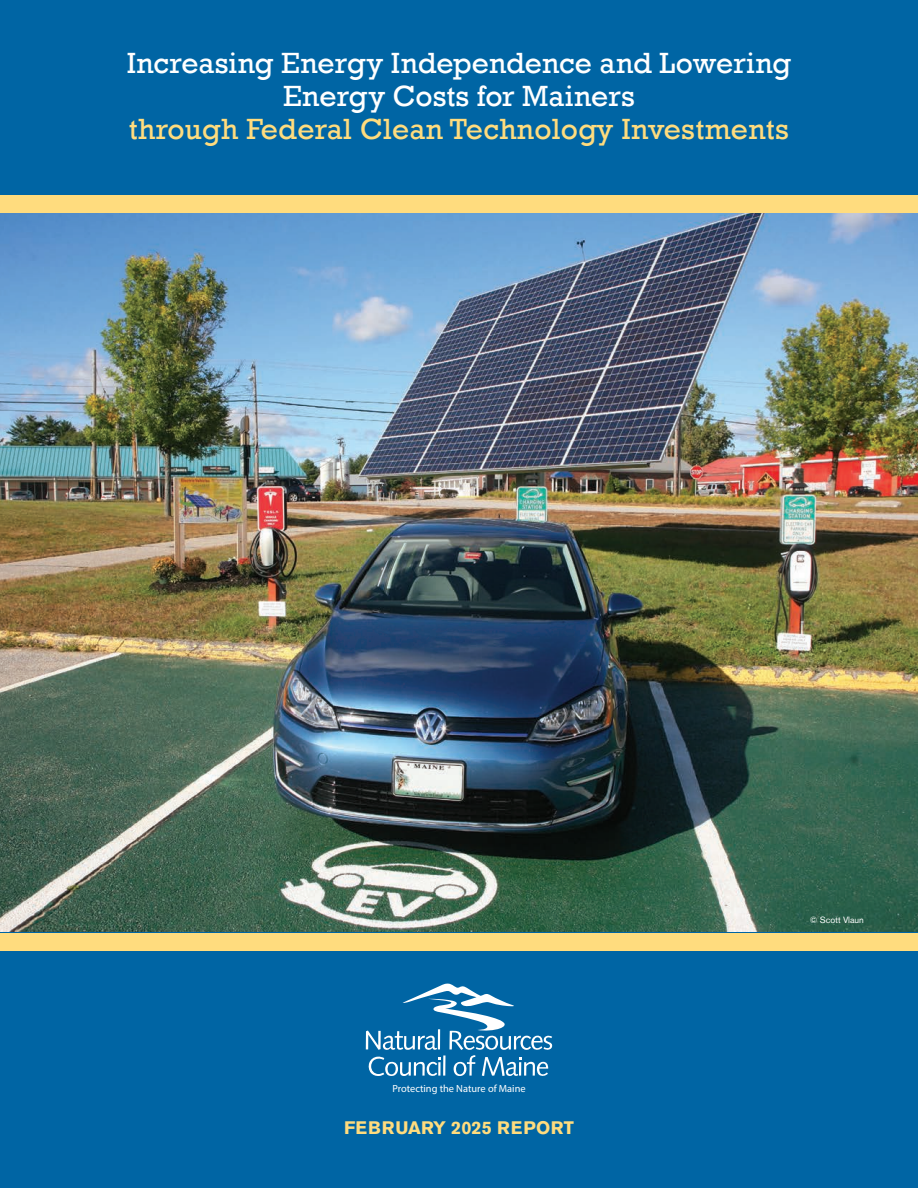
<style>
.page{position:relative;width:918px;height:1188px;background:#fff}
.page>*{position:absolute;margin:0;border:0;box-sizing:border-box;transform-origin:0 0}
.t1{font:30px/33px "Rockwell";color:#fff;text-align:center}
.t2{font:30px "Rockwell";letter-spacing:.01em;color:#ffdc7e}
.t3{font:700 18px "Akzidenz Grotesk Pro";letter-spacing:.01em;color:#ffdc7e}
.t4{font:10.35px "Syntax LT";color:#fff}
.t5{font:9px "Akzidenz Grotesk Pro";color:#fff}
</style>
<div class="page">
<div style="left:0;top:204px;width:918px;height:984px;background:#0065a4"></div>
<img style="left:0;top:212px;width:918px;height:719px">
<svg style="left:366px;top:984px;width:186px;height:92px"></svg>
<div style="left:0;top:0;width:918px;height:204px;background:#0065a4"></div>
<div style="left:0;top:195px;width:918px;height:17px;background:#ffdc7e"></div>
<div style="left:0;top:933px;width:918px;height:18px;background:#ffdc7e"></div>
<p class="t1" style="left:127px;top:47px;width:666px">Increasing Energy Independence and Lowering<br>Energy Costs for Mainers</p>
<p class="t2" style="left:129px;top:112px;width:662px">through Federal Clean Technology Investments</p>
<p class="t4" style="left:392px;top:1082px;width:135px">Protecting the Nature of Maine</p>
<p class="t3" style="left:344px;top:1116px;width:231px">FEBRUARY 2025 REPORT</p>
<p class="t5" style="left:810px;top:914px;width:56px">© Scott Vlaun</p>
</div>
